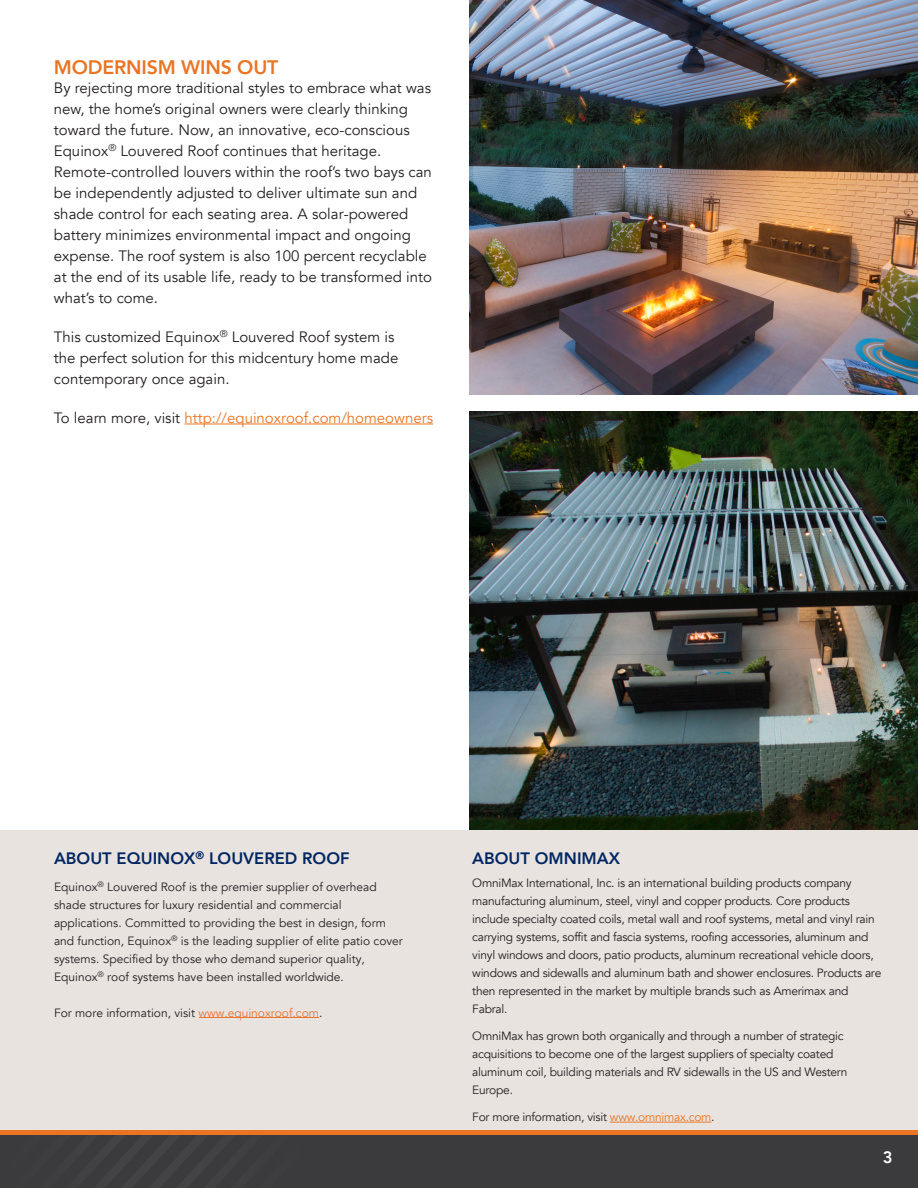
<style>
.page{position:relative;width:918px;height:1188px;background:#fff}
.page>*{position:absolute;margin:0;border:0;box-sizing:border-box;transform-origin:0 0}
.Body_Copy{font:800 19.5px "Avenir";letter-spacing:-.01em;color:#e97524}
.Boilerplate{font:800 16.5px "Avenir";color:#002662}
.t1{font:800 16.5px "Avenir";color:#fff}
.Body_Copy-2{font:15px/21px "Avenir";color:#231f20}
.Body_Copy-3{font:15px "Avenir";color:#e97524}
.Boilerplate-2{font:12px/18px "Avenir";letter-spacing:-.02em;color:#231f20}
.Boilerplate-3{font:12px/18px "Avenir";color:#231f20}
.s1{color:#231f20}
.s2{color:#e77531}
.s3{color:#e97524}
</style>
<div class="page">
<div style="left:0;top:1134px;width:918px;height:54px;background:#3b3b3d"></div>
<div style="left:0;top:1130px;width:918px;height:5px;background:#e97524"></div>
<img style="left:469px;top:411px;width:449px;height:420px">
<div style="left:0;top:831px;width:918px;height:299px;background:#e8e3df"></div>
<img style="left:469px;top:0;width:449px;height:395px">
<hr style="left:610px;top:1122px;width:101px;height:1px;background:#e97524">
<hr style="left:184px;top:424px;width:249px;height:1px;background:#e97524">
<hr style="left:199px;top:1017px;width:120px;height:1px;background:#e77531">
<p class="Body_Copy" style="left:54px;top:52px;width:226px">MODERNISM WINS OUT</p>
<p class="Body_Copy-2" style="left:54px;top:78px;width:380px">By rejecting more traditional styles to embrace what was new, the home’s original owners were clearly thinking toward the future. Now, an innovative, eco-conscious Equinox<sup>®</sup> Louvered Roof continues that heritage.<br>Remote-controlled louvers within the roof’s two bays can be independently adjusted to deliver ultimate sun and shade control for each seating area. A solar-powered battery minimizes environmental impact and ongoing expense. The roof system is also 100 percent recyclable at the end of its usable life, ready to be transformed into what’s to come.</p>
<p class="Body_Copy-2" style="left:54px;top:327px;width:346px">This customized Equinox<sup>®</sup> Louvered Roof system is the perfect solution for this midcentury home made contemporary once again.</p>
<p class="Body_Copy-3" style="left:54px;top:409px;width:381px"><span class="s1">To learn more, visit</span> http://equinoxroof.com/homeowners</p>
<p class="Boilerplate" style="left:54px;top:846px;width:297px">ABOUT EQUINOX<sup>®</sup> LOUVERED ROOF</p>
<p class="Boilerplate-3" style="left:54px;top:878px;width:350px">Equinox<sup>®</sup> Louvered Roof is the premier supplier of overhead shade structures for luxury residential and commercial applications. Committed to providing the best in design, form and function, Equinox<sup>®</sup> is the leading supplier of elite patio cover systems. Specified by those who demand superior quality, Equinox<sup>®</sup> roof systems have been installed worldwide.</p>
<p class="Boilerplate-3" style="left:54px;top:1004px;width:270px">For more information, visit <span class="s2">www.equinoxroof.com</span>.</p>
<p class="Boilerplate" style="left:472px;top:845px;width:149px">ABOUT OMNIMAX</p>
<p class="Boilerplate-2" style="left:472px;top:874px;width:411px">OmniMax International, Inc. is an international building products company manufacturing aluminum, steel, vinyl and copper products. Core products include specialty coated coils, metal wall and roof systems, metal and vinyl rain carrying systems, soffit and fascia systems, roofing accessories, aluminum and vinyl windows and doors, patio products, aluminum recreational vehicle doors, windows and sidewalls and aluminum bath and shower enclosures. Products are then represented in the market by multiple brands such as Amerimax and Fabral.</p>
<p class="Boilerplate-2" style="left:472px;top:1027px;width:377px">OmniMax has grown both organically and through a number of strategic acquisitions to become one of the largest suppliers of specialty coated aluminum coil, building materials and RV sidewalls in the US and Western Europe.</p>
<p class="Boilerplate-2" style="left:472px;top:1108px;width:244px">For more information, visit <span class="s3">www.omnimax.com</span>.</p>
<h2 class="t1" style="left:883px;top:1145px;width:11px">3</h2>
</div>
